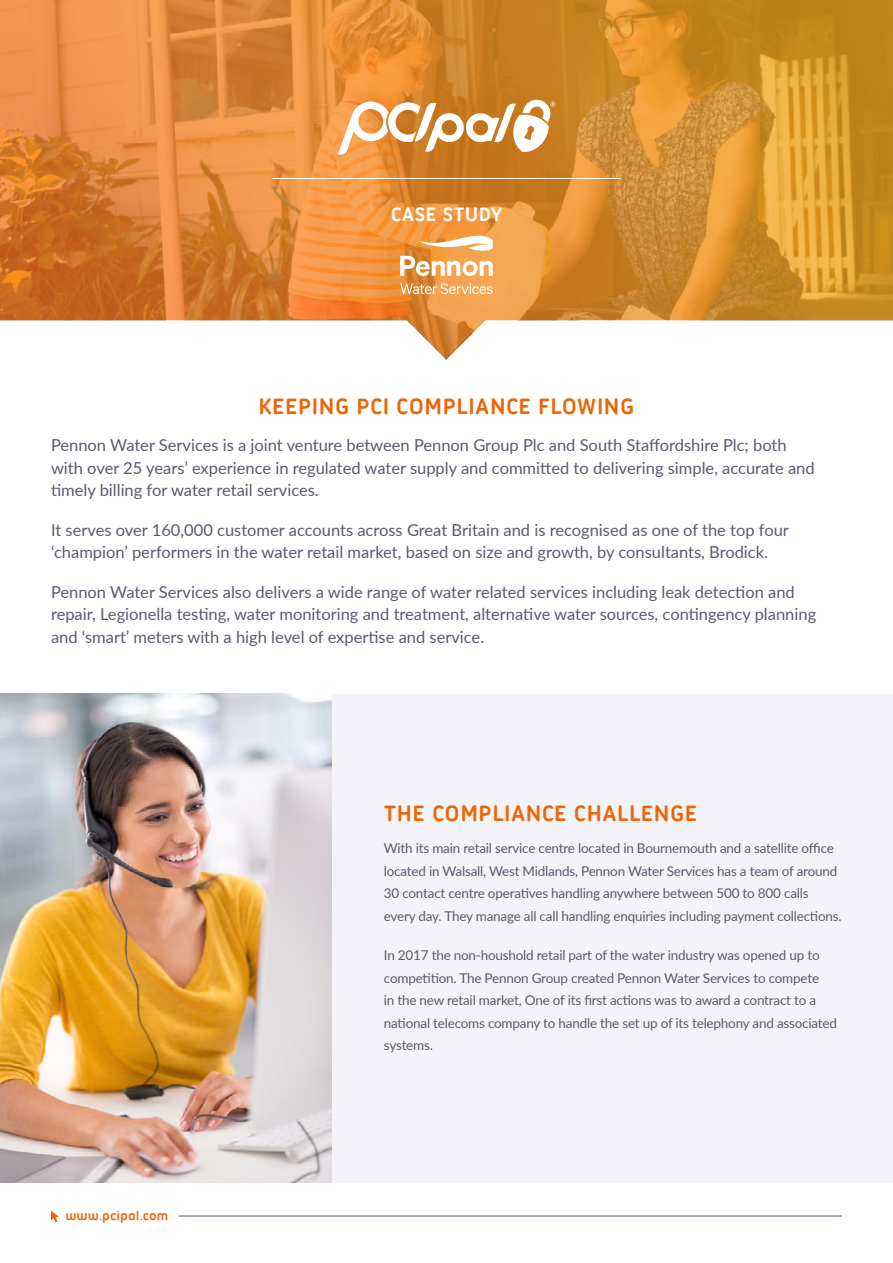
<style>
.page{position:relative;width:893px;height:1263px;background:#fff}
.page>*{position:absolute;margin:0;border:0;box-sizing:border-box;transform-origin:0 0}
.t1{font:700 24px "Ubuntu Titling";letter-spacing:.02em;color:#ec6608}
.t2{font:700 21px "Ubuntu Titling";letter-spacing:.01em;color:#fff}
.t3{font:16.5px/22.5px "Lato";color:#5d586f}
.t4{font:13.5px/22.5px "Lato";letter-spacing:-.015em;color:#5d586f}
.t5{font:700 13.5px "Ubuntu Titling";color:#ec6608}
</style>
<div class="page">
<svg style="left:51px;top:1211px;width:8px;height:11px"></svg>
<hr style="left:179px;top:1216px;width:663px;height:1px;background:#5c5970">
<svg style="left:0;top:0;width:893px;height:360px"></svg>
<svg style="left:338px;top:100px;width:217px;height:55px"></svg>
<hr style="left:272px;top:178px;width:349px;height:1px;background:#fff">
<div style="left:0;top:694px;width:893px;height:488px;background:#f4f3fa"></div>
<img style="left:0;top:694px;width:332px;height:488px">
<svg style="left:400px;top:226px;width:93px;height:68px"></svg>
<p class="t2" style="left:391px;top:201px;width:113px">CASE STUDY</p>
<h1 class="t1" style="left:259px;top:393px;width:377px">KEEPING PCI COMPLIANCE FLOWING</h1>
<p class="t3" style="left:51px;top:433px;width:765px">Pennon Water Services is a joint venture between Pennon Group Plc and South Staffordshire Plc; both with over 25 years’ experience in regulated water supply and committed to delivering simple, accurate and timely billing for water retail services.</p>
<p class="t3" style="left:51px;top:518px;width:739px">It serves over 160,000 customer accounts across Great Britain and is recognised as one of the top four ‘champion’ performers in the water retail market, based on size and growth, by consultants, Brodick.</p>
<p class="t3" style="left:51px;top:580px;width:767px">Pennon Water Services also delivers a wide range of water related services including leak detection and repair, Legionella testing, water monitoring and treatment, alternative water sources, contingency planning and ‘smart’ meters with a high level of expertise and service.</p>
<h1 class="t1" style="left:384px;top:799px;width:315px">THE COMPLIANCE CHALLENGE</h1>
<p class="t5" style="left:65px;top:1208px;width:104px">www.pcipal.com</p>
<p class="t4" style="left:384px;top:836px;width:459px">With its main retail service centre located in Bournemouth and a satellite office located in Walsall, West Midlands, Pennon Water Services has a team of around 30 contact centre operatives handling anywhere between 500 to 800 calls every day. They manage all call handling enquiries including payment collections.</p>
<p class="t4" style="left:384px;top:944px;width:455px">In 2017 the non-houshold retail part of the water industry was opened up to competition. The Pennon Group created Pennon Water Services to compete<br>in the new retail market, One of its first actions was to award a contract to a national telecoms company to handle the set up of its telephony and associated systems.</p>
</div>
